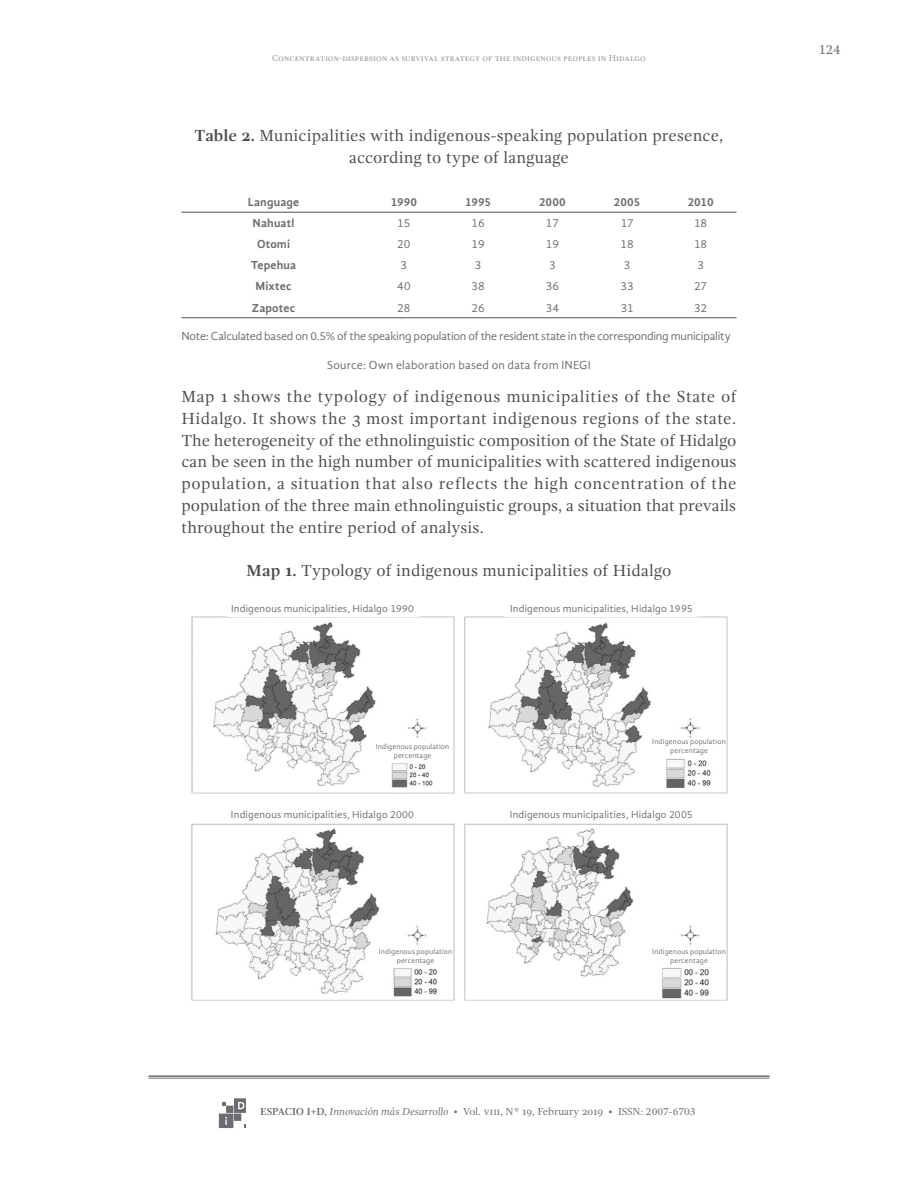
<style>
.page{position:relative;width:918px;height:1188px;background:#fff}
.page>*{position:absolute;margin:0;border:0;box-sizing:border-box;transform-origin:0 0}
.Párrafo_p{font:16.5px/21.8px "Gandhi Serif";letter-spacing:.01em;color:#4b4c4d;text-align:justify}
.titulo_imagen{font:16.5px/21.8px "Gandhi Serif";letter-spacing:.01em;color:#4b4c4d;text-align:center}
.t1{font:13.5px "Gandhi Serif";color:#6c6d70}
.pie_de_foto{font:12px "Gandhi Sans";letter-spacing:-.015em;color:#6c6d70}
.Tablas{font:700 12px "Gandhi Sans";letter-spacing:.01em;color:#6c6d70}
.Tablas-2{font:12px "Gandhi Sans";letter-spacing:-.005em;color:#6c6d70}
.pie_de_foto-2{font:12px "Gandhi Sans";letter-spacing:.015em;color:#6c6d70}
.t2{font:10.5px "Gandhi Sans";letter-spacing:.02em;color:#6c6d70}
.t3{font:10.5px "Gandhi Serif";letter-spacing:-.005em;color:#6c6d70}
.t4{font:9px "Gandhi Serif";color:#939598}
.t5{font:7.5px/9px "Gandhi Sans";letter-spacing:.025em;color:#6c6d70;text-align:center}
.s1{font-weight:700}
.s2{font-style:italic}
</style>
<div class="page">
<hr style="left:148px;top:1075px;width:622px;height:2px;background:#6c6d70">
<hr style="left:148px;top:1078px;width:622px;height:1px;background:#6c6d70">
<svg style="left:219px;top:1098px;width:27px;height:30px"></svg>
<hr style="left:181px;top:317px;width:556px;height:1px;background:#6c6d70">
<hr style="left:181px;top:212px;width:556px;height:1px;background:#6c6d70">
<img style="left:191px;top:616px;width:537px;height:385px">
<div style="left:227px;top:810px;width:191px;height:12px;background:#fff"></div>
<div style="left:376px;top:744px;width:73px;height:18px;background:#fff"></div>
<div style="left:379px;top:948px;width:73px;height:19px;background:#fff"></div>
<div style="left:652px;top:738px;width:74px;height:19px;background:#fff"></div>
<div style="left:652px;top:948px;width:74px;height:19px;background:#fff"></div>
<div style="left:506px;top:810px;width:191px;height:12px;background:#fff"></div>
<p class="t4" style="left:272px;top:53px;width:375px">Concentration-dispersion as survival strategy of the indigenous peoples in Hidalgo</p>
<p class="titulo_imagen" style="left:195px;top:125px;width:530px"><span class="s1">Table 2.</span> Municipalities with indigenous-speaking population presence, according to type of language</p>
<p class="Tablas" style="left:248px;top:195px;width:53px">Language</p>
<p class="Tablas" style="left:391px;top:195px;width:28px">1990</p>
<p class="Tablas" style="left:465px;top:195px;width:28px">1995</p>
<p class="Tablas" style="left:539px;top:195px;width:28px">2000</p>
<p class="Tablas" style="left:614px;top:195px;width:28px">2005</p>
<p class="Tablas" style="left:688px;top:195px;width:27px">2010</p>
<p class="Tablas" style="left:253px;top:216px;width:43px">Nahuatl</p>
<p class="Tablas-2" style="left:397px;top:216px;width:15px">15</p>
<p class="Tablas-2" style="left:472px;top:216px;width:15px">16</p>
<p class="Tablas-2" style="left:546px;top:216px;width:15px">17</p>
<p class="Tablas-2" style="left:621px;top:216px;width:15px">17</p>
<p class="Tablas-2" style="left:694px;top:216px;width:15px">18</p>
<p class="Tablas" style="left:257px;top:237px;width:34px">Otomi</p>
<p class="Tablas-2" style="left:397px;top:237px;width:15px">20</p>
<p class="Tablas-2" style="left:472px;top:237px;width:15px">19</p>
<p class="Tablas-2" style="left:546px;top:237px;width:15px">19</p>
<p class="Tablas-2" style="left:621px;top:237px;width:15px">18</p>
<p class="Tablas-2" style="left:694px;top:237px;width:15px">18</p>
<p class="Tablas" style="left:251px;top:258px;width:47px">Tepehua</p>
<p class="Tablas-2" style="left:401px;top:258px;width:8px">3</p>
<p class="Tablas-2" style="left:475px;top:258px;width:8px">3</p>
<p class="Tablas-2" style="left:549px;top:258px;width:8px">3</p>
<p class="Tablas-2" style="left:624px;top:258px;width:8px">3</p>
<p class="Tablas-2" style="left:697px;top:258px;width:8px">3</p>
<p class="Tablas" style="left:255px;top:279px;width:37px">Mixtec</p>
<p class="Tablas-2" style="left:397px;top:280px;width:15px">40</p>
<p class="Tablas-2" style="left:472px;top:280px;width:15px">38</p>
<p class="Tablas-2" style="left:546px;top:280px;width:15px">36</p>
<p class="Tablas-2" style="left:621px;top:280px;width:15px">33</p>
<p class="Tablas-2" style="left:694px;top:280px;width:15px">27</p>
<p class="Tablas" style="left:252px;top:301px;width:45px">Zapotec</p>
<p class="Tablas-2" style="left:397px;top:301px;width:15px">28</p>
<p class="Tablas-2" style="left:472px;top:301px;width:15px">26</p>
<p class="Tablas-2" style="left:546px;top:301px;width:15px">34</p>
<p class="Tablas-2" style="left:621px;top:301px;width:14px">31</p>
<p class="Tablas-2" style="left:694px;top:301px;width:15px">32</p>
<p class="pie_de_foto" style="left:181px;top:330px;width:551px">Note: Calculated based on 0.5% of the speaking population of the resident state in the corresponding municipality</p>
<p class="pie_de_foto-2" style="left:327px;top:358px;width:265px">Source: Own elaboration based on data from INEGI</p>
<p class="Párrafo_p" style="left:181px;top:386px;width:557px">Map 1 shows the typology of indigenous municipalities of the State of Hidalgo. It shows the 3 most important indigenous regions of the state.<br>The heterogeneity of the ethnolinguistic composition of the State of Hidalgo can be seen in the high number of municipalities with scattered indigenous population, a situation that also reflects the high concentration of the population of the three main ethnolinguistic groups, a situation that prevails throughout the entire period of analysis.</p>
<p class="titulo_imagen" style="left:247px;top:560px;width:426px"><span class="s1">Map 1.</span> Typology of indigenous municipalities of Hidalgo</p>
<p class="t2" style="left:231px;top:603px;width:184px">Indigenous municipalities, Hidalgo 1990</p>
<p class="t2" style="left:510px;top:603px;width:184px">Indigenous municipalities, Hidalgo 1995</p>
<p class="t5" style="left:376px;top:742px;width:75px">Indigenous population percentage</p>
<p class="t5" style="left:652px;top:737px;width:75px">Indigenous population percentage</p>
<p class="t2" style="left:231px;top:808px;width:185px">Indigenous municipalities, Hidalgo 2000</p>
<p class="t2" style="left:510px;top:808px;width:184px">Indigenous municipalities, Hidalgo 2005</p>
<p class="t5" style="left:379px;top:947px;width:75px">Indigenous population percentage</p>
<p class="t5" style="left:652px;top:947px;width:75px">Indigenous population percentage</p>
<p class="t3" style="left:260px;top:1105px;width:437px"><span class="s1">ESPACIO I+D,</span> <span class="s2">Innovación más Desarrollo •</span> Vol. viii, N° 19, February 2019 • ISSN: 2007-6703</p>
<p class="t1" style="left:818px;top:42px;width:24px">124</p>
</div>
